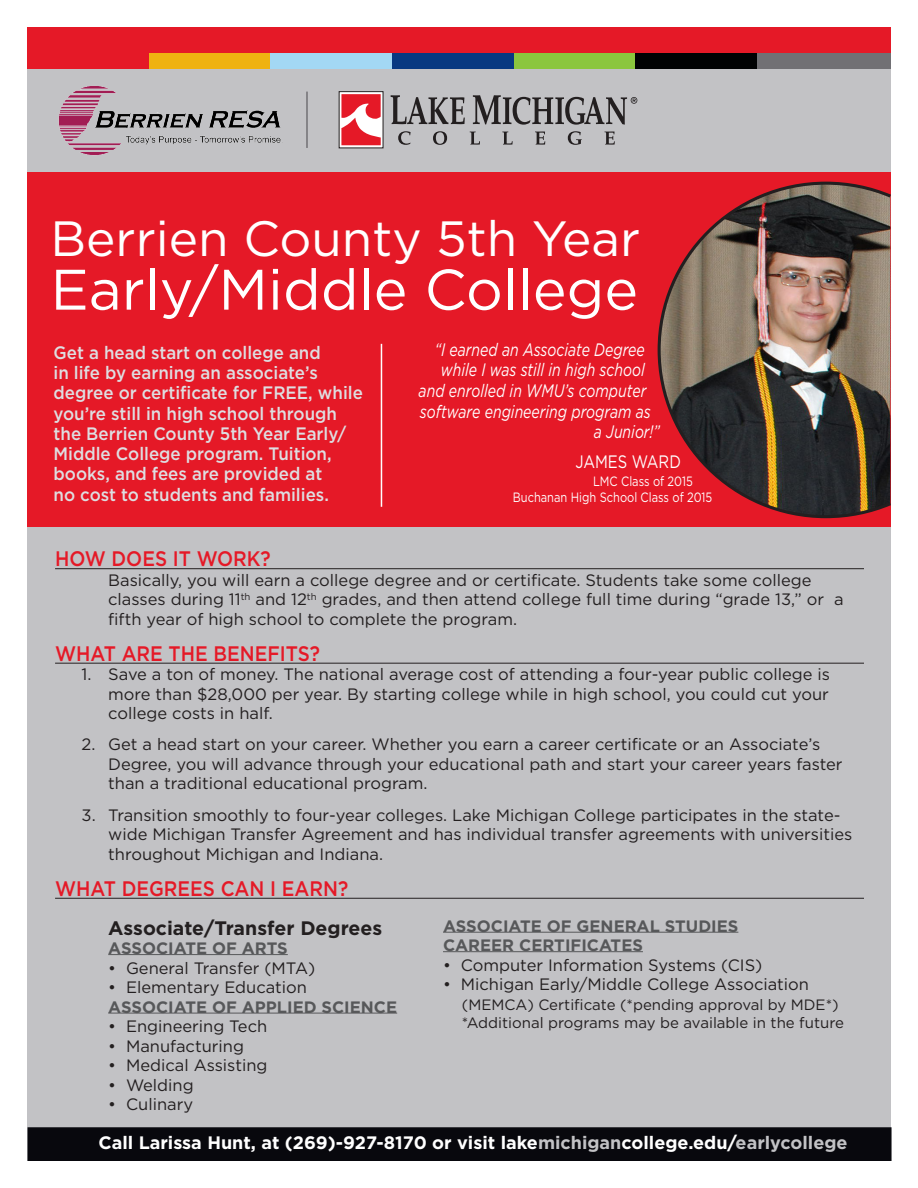
<style>
.page{position:relative;width:918px;height:1188px;background:#fff}
.page>*{position:absolute;margin:0;border:0;box-sizing:border-box;transform-origin:0 0}
.t1{font:57px "Gotham";color:#fff}
.t2{font:49.5px "Gotham";color:#fff}
.t3{font:500 21px "Gotham";color:#e51927;scale:.9 1}
.t4{font:700 19.5px "Gotham";color:#231f20}
.t5{font:500 18px/20.2px "Gotham";color:#dedee1;scale:.94 1}
.t6{font:italic 18px "Gotham";color:#fff;scale:.78 1}
.t7{font:700 18px "Gotham";color:#fff}
.t8{font:18px "Gotham";color:#fff;scale:.82 1}
.t9{font:16.5px/19.5px "Gotham";color:#231f20}
.t10{font:700 16.5px "Gotham";color:#57585a}
.t11{font:15px "Gotham";color:#231f20}
.t12{font:13.5px "Gotham";color:#fff;scale:.82 1}
.s1{color:#c2c2c5}
</style>
<div class="page">
<div style="left:27px;top:66px;width:864px;height:1095px;background:#c2c2c5"></div>
<div style="left:27px;top:173px;width:864px;height:354px;background:#e51927"></div>
<div style="left:27px;top:27px;width:864px;height:34px;background:#e51927"></div>
<div style="left:27px;top:53px;width:122px;height:15px;background:#e51927"></div>
<div style="left:149px;top:53px;width:121px;height:15px;background:#efb211"></div>
<div style="left:513px;top:53px;width:122px;height:15px;background:#8bc63e"></div>
<div style="left:270px;top:53px;width:122px;height:15px;background:#a3d8f4"></div>
<div style="left:757px;top:53px;width:134px;height:15px;background:#717074"></div>
<div style="left:635px;top:53px;width:122px;height:15px;background:#010203"></div>
<div style="left:392px;top:53px;width:121px;height:15px;background:#083981"></div>
<div style="left:28px;top:1127px;width:864px;height:34px;background:#08080d;border:2px solid #08080d"></div>
<img style="left:657px;top:181px;width:234px;height:338px">
<hr style="left:381px;top:344px;width:1px;height:163px;background:#fff">
<hr style="left:55px;top:568px;width:809px;height:1px;background:#231f20">
<hr style="left:55px;top:663px;width:809px;height:1px;background:#231f20">
<hr style="left:55px;top:898px;width:809px;height:1px;background:#231f20">
<hr style="left:108px;top:954px;width:180px;height:1px;background:#57585a">
<hr style="left:108px;top:1013px;width:289px;height:1px;background:#57585a">
<hr style="left:443px;top:932px;width:295px;height:1px;background:#57585a">
<hr style="left:443px;top:951px;width:200px;height:1px;background:#57585a">
<svg style="left:391px;top:95px;width:74px;height:29px"></svg>
<svg style="left:341px;top:93px;width:40px;height:53px"></svg>
<svg style="left:341px;top:94px;width:40px;height:51px;background:#ed636d"></svg>
<svg style="left:398px;top:131px;width:13px;height:14px"></svg>
<svg style="left:433px;top:131px;width:14px;height:14px"></svg>
<svg style="left:470px;top:132px;width:10px;height:13px"></svg>
<svg style="left:502px;top:132px;width:11px;height:13px"></svg>
<svg style="left:535px;top:132px;width:10px;height:13px"></svg>
<svg style="left:568px;top:131px;width:14px;height:14px"></svg>
<svg style="left:605px;top:132px;width:10px;height:13px"></svg>
<svg style="left:473px;top:95px;width:164px;height:30px"></svg>
<img style="left:58px;top:86px;width:225px;height:70px">
<hr style="left:306px;top:92px;width:2px;height:56px;background:#717074">
<p class="t2" style="left:51px;top:211px;width:591px">Berrien County 5th Year</p>
<p class="t1" style="left:51px;top:258px;width:589px">Early/Middle College</p>
<p class="t6" style="left:435px;top:339px;width:271px">“I earned an Associate Degree</p>
<p class="t6" style="left:441px;top:360px;width:263px">while I was still in high school</p>
<p class="t6" style="left:419px;top:381px;width:293px">and enrolled in WMU’s computer</p>
<p class="t6" style="left:420px;top:401px;width:298px">software engineering program as</p>
<p class="t6" style="left:594px;top:422px;width:86px">a Junior!”</p>
<p class="t8" style="left:576px;top:452px;width:130px">JAMES WARD</p>
<p class="t12" style="left:593px;top:474px;width:123px">LMC Class of 2015</p>
<p class="t12" style="left:513px;top:490px;width:245px">Buchanan High School Class of 2015</p>
<p class="t5" style="left:54px;top:342px;width:331px">Get a head start on college and<br>in life by earning an associate’s degree or certificate for FREE, while you’re still in high school through the Berrien County 5th Year Early/ Middle College program. Tuition, books, and fees are provided at</p>
<p class="t5" style="left:54px;top:484px;width:294px">no cost to students and families.</p>
<p class="t3" style="left:55px;top:547px;width:241px">HOW DOES IT WORK?</p>
<p class="t9" style="left:108px;top:570px;width:737px">Basically, you will earn a college degree and or certificate. Students take some college classes during 11<sup>th</sup> and 12<sup>th</sup> grades, and then attend college full time during “grade 13,” or a fifth year of high school to complete the program.</p>
<p class="t3" style="left:55px;top:641px;width:296px">WHAT ARE THE BENEFITS?</p>
<p class="t9" style="left:108px;top:664px;width:723px;text-align:justify;text-indent:-27px">1. Save a ton of money. The national average cost of attending a four-year public college is more than $28,000 per year. By starting college while in high school, you could cut your college costs in half.</p>
<p class="t9" style="left:108px;top:735px;width:736px;text-indent:-27px">2. Get a head start on your career. Whether you earn a career certificate or an Associate’s<br>Degree, you will advance through your educational path and start your career years faster than a traditional educational program.</p>
<p class="t9" style="left:108px;top:805px;width:746px;text-indent:-27px">3. Transition smoothly to four-year colleges. Lake Michigan College participates in the state&shy;wide Michigan Transfer Agreement and has individual transfer agreements with universities throughout Michigan and Indiana.</p>
<p class="t3" style="left:55px;top:876px;width:327px">WHAT DEGREES CAN I EARN?</p>
<p class="t4" style="left:108px;top:917px;width:276px">Associate/Transfer Degrees</p>
<p class="t10" style="left:108px;top:939px;width:181px">ASSOCIATE OF ARTS</p>
<p class="t9" style="left:108px;top:958px;width:209px">• General Transfer (MTA)</p>
<p class="t9" style="left:108px;top:977px;width:200px">• Elementary Education</p>
<p class="t10" style="left:108px;top:997px;width:290px">ASSOCIATE OF APPLIED SCIENCE</p>
<p class="t9" style="left:108px;top:1016px;width:161px">• Engineering Tech</p>
<p class="t9" style="left:108px;top:1036px;width:137px">• Manufacturing</p>
<p class="t9" style="left:108px;top:1055px;width:161px">• Medical Assisting</p>
<p class="t9" style="left:108px;top:1075px;width:87px">• Welding</p>
<p class="t9" style="left:108px;top:1094px;width:86px">• Culinary</p>
<p class="t10" style="left:443px;top:916px;width:297px">ASSOCIATE OF GENERAL STUDIES</p>
<p class="t10" style="left:443px;top:936px;width:201px">CAREER CERTIFICATES</p>
<p class="t9" style="left:443px;top:955px;width:321px">• Computer Information Systems (CIS)</p>
<p class="t9" style="left:443px;top:974px;width:368px">• Michigan Early/Middle College Association</p>
<p class="t11" style="left:462px;top:996px;width:378px">(MEMCA) Certificate (*pending approval by MDE*)</p>
<p class="t11" style="left:462px;top:1014px;width:384px">*Additional programs may be available in the future</p>
<p class="t7" style="left:98px;top:1132px;width:751px">Call Larissa Hunt, at (269)-927-8170 or visit lake<span class="s1">michigan</span>college.edu/<span class="s1">earlycollege</span></p>
</div>
